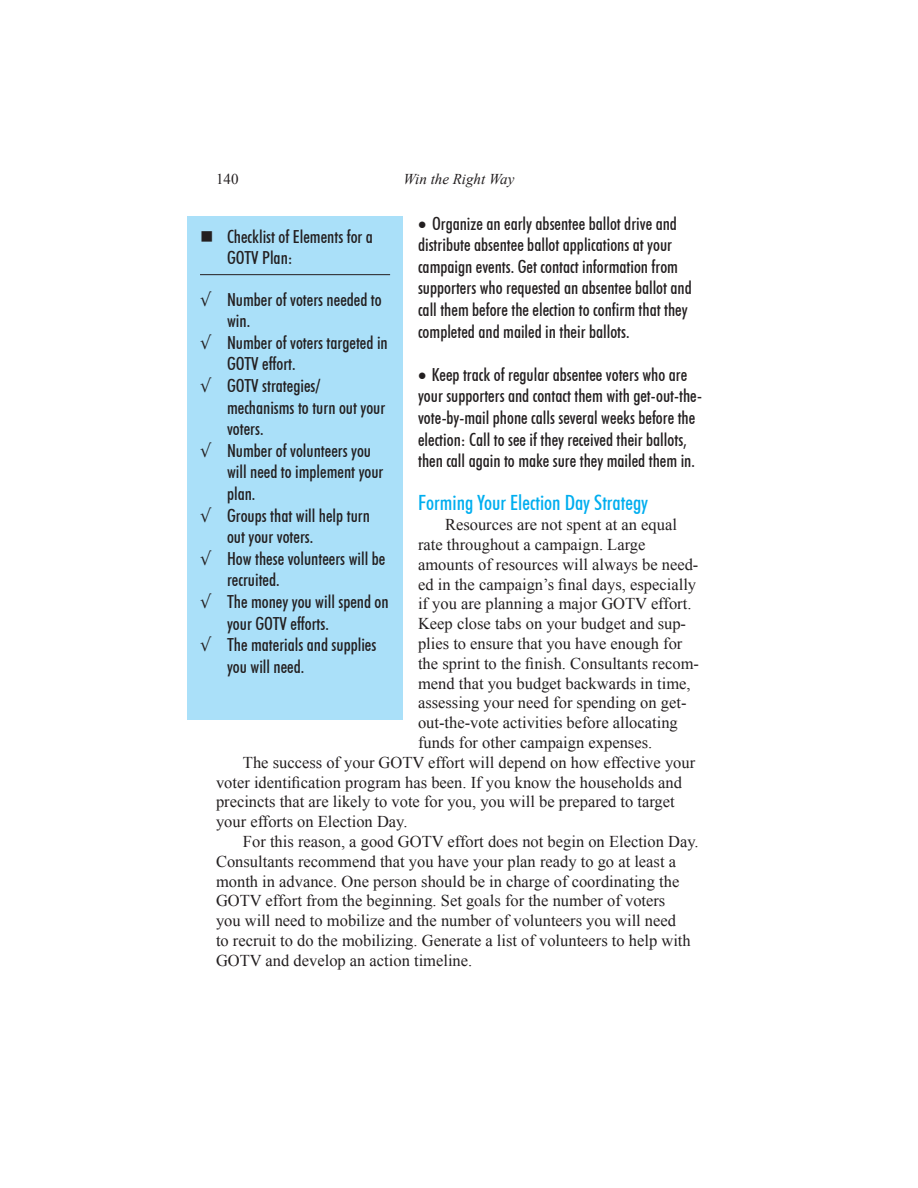
<style>
.page{position:relative;width:918px;height:1188px;background:#fff}
.page>*{position:absolute;margin:0;border:0;box-sizing:border-box;transform-origin:0 0}
.t1{font:500 condensed 21px "Futura BT";color:#00aeef}
.t2{font:500 condensed 18px/21.6px "Futura BT";color:#231f20}
.t3{font:18px "Wingdings";color:#231f20}
.t4{font:16.5px "Times New Roman";color:#231f20}
.t5{font:italic 15px "Times New Roman";color:#231f20}
.t6{font:15px "Times New Roman";color:#231f20}
</style>
<div class="page">
<div style="left:187px;top:216px;width:216px;height:503px;background:#aae0f9"></div>
<hr style="left:200px;top:274px;width:190px;height:1px;background:#231f20">
<p class="t6" style="left:216px;top:169px;width:24px">140</p>
<p class="t5" style="left:404px;top:169px;width:112px">Win the Right Way</p>
<p class="t2" style="left:418px;top:212px;width:275px">• Organize an early absentee ballot drive and distribute absentee ballot applications at your campaign events. Get contact information from supporters who requested an absentee ballot and call them before the election to confirm that they completed and mailed in their ballots.</p>
<p class="t2" style="left:418px;top:364px;width:285px">• Keep track of regular absentee voters who are your supporters and contact them with get-out-the&shy;vote-by-mail phone calls several weeks before the election: Call to see if they received their ballots, then call again to make sure they mailed them in.</p>
<p class="t1" style="left:418px;top:490px;width:232px">Forming Your Election Day Strategy</p>
<p class="t4" style="left:445px;top:514px;width:233px">Resources are not spent at an equal</p>
<p class="t4" style="left:418px;top:533px;width:229px">rate throughout a campaign. Large</p>
<p class="t4" style="left:418px;top:553px;width:282px">amounts of resources will always be need-</p>
<p class="t4" style="left:418px;top:573px;width:280px">ed in the campaign’s final days, especially</p>
<p class="t4" style="left:418px;top:593px;width:275px">if you are planning a major GOTV effort.</p>
<p class="t4" style="left:418px;top:613px;width:270px">Keep close tabs on your budget and sup-</p>
<p class="t4" style="left:418px;top:632px;width:266px">plies to ensure that you have enough for</p>
<p class="t4" style="left:418px;top:652px;width:282px">the sprint to the finish. Consultants recom-</p>
<p class="t4" style="left:418px;top:672px;width:274px">mend that you budget backwards in time,</p>
<p class="t4" style="left:418px;top:692px;width:270px">assessing your need for spending on get-</p>
<p class="t4" style="left:418px;top:712px;width:261px">out-the-vote activities before allocating</p>
<p class="t4" style="left:418px;top:731px;width:236px">funds for other campaign expenses.</p>
<p class="t4" style="left:243px;top:751px;width:454px">The success of your GOTV effort will depend on how effective your</p>
<p class="t4" style="left:216px;top:771px;width:468px">voter identification program has been. If you know the households and</p>
<p class="t4" style="left:216px;top:791px;width:460px">precincts that are likely to vote for you, you will be prepared to target</p>
<p class="t4" style="left:216px;top:811px;width:193px">your efforts on Election Day.</p>
<p class="t4" style="left:243px;top:830px;width:457px">For this reason, a good GOTV effort does not begin on Election Day.</p>
<p class="t4" style="left:216px;top:850px;width:462px">Consultants recommend that you have your plan ready to go at least a</p>
<p class="t4" style="left:216px;top:870px;width:465px">month in advance. One person should be in charge of coordinating the</p>
<p class="t4" style="left:216px;top:890px;width:451px">GOTV effort from the beginning. Set goals for the number of voters</p>
<p class="t4" style="left:216px;top:910px;width:462px">you will need to mobilize and the number of volunteers you will need</p>
<p class="t4" style="left:216px;top:929px;width:476px">to recruit to do the mobilizing. Generate a list of volunteers to help with</p>
<p class="t4" style="left:216px;top:949px;width:258px">GOTV and develop an action timeline.</p>
<p class="t2" style="left:227px;top:225px;width:147px">Checklist of Elements for a<br>GOTV Plan:</p>
<p class="t2" style="left:200px;top:288px;width:183px">√ Number of voters needed to</p>
<p class="t2" style="left:227px;top:310px;width:25px">win.</p>
<p class="t2" style="left:200px;top:332px;width:189px">√ Number of voters targeted in</p>
<p class="t2" style="left:227px;top:353px;width:70px">GOTV effort.</p>
<p class="t2" style="left:200px;top:375px;width:122px">√ GOTV strategies/</p>
<p class="t2" style="left:227px;top:396px;width:160px">mechanisms to turn out your</p>
<p class="t2" style="left:227px;top:418px;width:38px">voters.</p>
<p class="t2" style="left:200px;top:440px;width:173px">√ Number of volunteers you</p>
<p class="t2" style="left:227px;top:461px;width:158px">will need to implement your</p>
<p class="t2" style="left:227px;top:483px;width:30px">plan.</p>
<p class="t2" style="left:200px;top:504px;width:171px">√ Groups that will help turn</p>
<p class="t2" style="left:227px;top:526px;width:88px">out your voters.</p>
<p class="t2" style="left:200px;top:548px;width:187px">√ How these volunteers will be</p>
<p class="t2" style="left:227px;top:569px;width:54px">recruited.</p>
<p class="t2" style="left:200px;top:591px;width:190px">√ The money you will spend on</p>
<p class="t2" style="left:227px;top:612px;width:103px">your GOTV efforts.</p>
<p class="t2" style="left:200px;top:634px;width:178px">√ The materials and supplies</p>
<p class="t2" style="left:227px;top:656px;width:79px">you will need.</p>
<p class="t3" style="left:200px;top:226px;width:15px">■</p>
</div>
